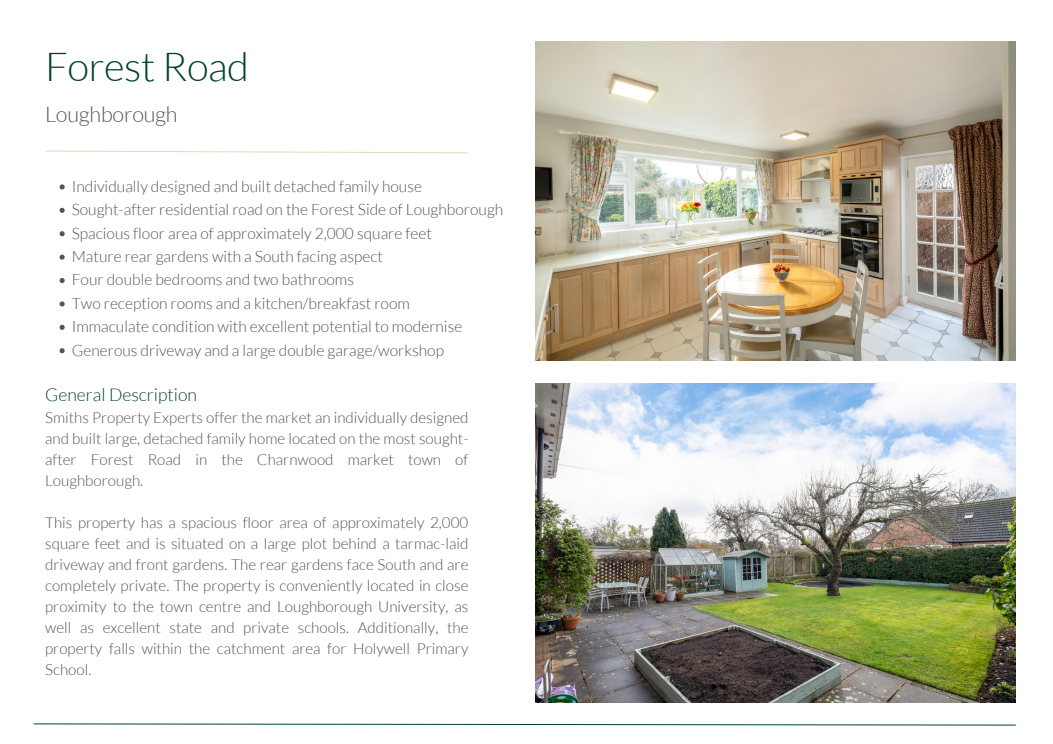
<style>
.page{position:relative;width:1053px;height:744px;background:#fff}
.page>*{position:absolute;margin:0;border:0;box-sizing:border-box;transform-origin:0 0}
.t1{font:300 40px "Lato";letter-spacing:-.01em;color:#004324}
.t2{font:300 21.6px "Lato";letter-spacing:-.01em;color:#545454}
.t3{font:300 17.6px "Lato";color:#004324}
.t4{font:300 15.6px/23.4px "Lato";color:#545454}
.t5{font:300 15.2px/21px "Lato";color:#545454;text-align:justify}
</style>
<div class="page">
<svg style="left:45px;top:150px;width:424px;height:3px"></svg>
<svg style="left:33px;top:723px;width:983px;height:3px"></svg>
<svg style="left:60px;top:184px;width:5px;height:5px"></svg>
<svg style="left:60px;top:208px;width:5px;height:5px"></svg>
<svg style="left:60px;top:231px;width:5px;height:5px"></svg>
<svg style="left:60px;top:255px;width:5px;height:5px"></svg>
<svg style="left:60px;top:278px;width:5px;height:5px"></svg>
<svg style="left:60px;top:301px;width:5px;height:5px"></svg>
<svg style="left:60px;top:325px;width:5px;height:5px"></svg>
<svg style="left:60px;top:348px;width:5px;height:5px"></svg>
<img style="left:535px;top:41px;width:479px;height:320px">
<img style="left:535px;top:383px;width:479px;height:320px">
<h1 class="t1" style="left:45px;top:41px;width:205px">Forest Road</h1>
<h2 class="t2" style="left:45px;top:101px;width:134px">Loughborough</h2>
<p class="t4" style="left:72px;top:174px;width:433px">Individually designed and built detached family house Sought-after residential road on the Forest Side of Loughborough Spacious floor area of approximately 2,000 square feet<br>Mature rear gardens with a South facing aspect<br>Four double bedrooms and two bathrooms<br>Two reception rooms and a kitchen/breakfast room<br>Immaculate condition with excellent potential to modernise Generous driveway and a large double garage/workshop</p>
<p class="t3" style="left:45px;top:384px;width:153px">General Description</p>
<p class="t5" style="left:45px;top:406px;width:424px">Smiths Property Experts offer the market an individually designed and built large, detached family home located on the most sought&shy;after Forest Road in the Charnwood market town of Loughborough.</p>
<p class="t5" style="left:45px;top:511px;width:424px">This property has a spacious floor area of approximately 2,000 square feet and is situated on a large plot behind a tarmac-laid driveway and front gardens. The rear gardens face South and are completely private. The property is conveniently located in close proximity to the town centre and Loughborough University, as well as excellent state and private schools. Additionally, the property falls within the catchment area for Holywell Primary School.</p>
</div>
